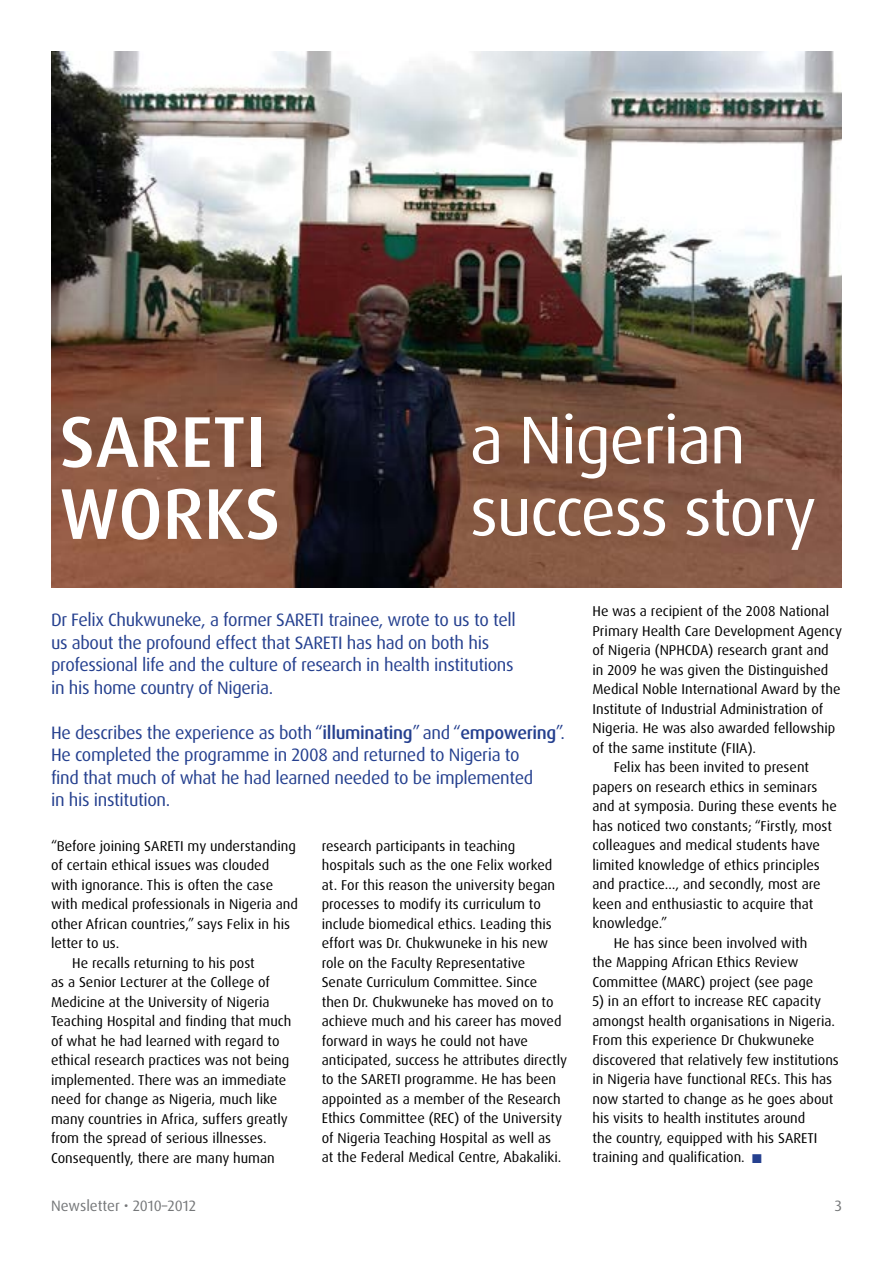
<style>
.page{position:relative;width:893px;height:1263px;background:#fff}
.page>*{position:absolute;margin:0;border:0;box-sizing:border-box;transform-origin:0 0}
.t1{font:500 72px/72px "Dax Pro";color:#fff}
.t2{font:67.5px/72px "Dax Pro";letter-spacing:-.025em;color:#fff}
.t3{font:18px/22.5px "Dax Pro";letter-spacing:-.02em;color:#25408f}
.t4{font:15px "Dax Pro";color:#757779}
.t5{font:14.25px/19.5px "Dax Pro";color:#000}
.s1{font-weight:500}
.s2{color:#25408f}
</style>
<div class="page">
<img style="left:51px;top:51px;width:791px;height:536px">
<h1 class="t1" style="left:60px;top:406px;width:222px">SARETI<br>WORKS</h1>
<h2 class="t2" style="left:470px;top:404px;width:348px">a Nigerian success story</h2>
<p class="t3" style="left:51px;top:609px;width:466px">Dr Felix Chukwuneke, a former SARETI trainee, wrote to us to tell us about the profound effect that SARETI has had on both his professional life and the culture of research in health institutions in his home country of Nigeria.</p>
<p class="t3" style="left:51px;top:721px;width:515px">He describes the experience as both “<span class="s1">illuminating</span>” and “<span class="s1">empowering</span>”.<br>He completed the programme in 2008 and returned to Nigeria to<br>find that much of what he had learned needed to be implemented<br>in his institution.</p>
<p class="t5" style="left:51px;top:836px;width:246px">“Before joining SARETI my understanding</p>
<p class="t5" style="left:51px;top:855px;width:220px">of certain ethical issues was clouded</p>
<p class="t5" style="left:51px;top:875px;width:224px">with ignorance. This is often the case</p>
<p class="t5" style="left:51px;top:894px;width:249px">with medical professionals in Nigeria and</p>
<p class="t5" style="left:51px;top:914px;width:241px">other African countries,” says Felix in his</p>
<p class="t5" style="left:51px;top:933px;width:70px">letter to us.</p>
<p class="t5" style="left:72px;top:953px;width:184px">He recalls returning to his post</p>
<p class="t5" style="left:51px;top:972px;width:220px">as a Senior Lecturer at the College of</p>
<p class="t5" style="left:51px;top:992px;width:220px">Medicine at the University of Nigeria</p>
<p class="t5" style="left:51px;top:1011px;width:242px">Teaching Hospital and finding that much</p>
<p class="t5" style="left:51px;top:1031px;width:230px">of what he had learned with regard to</p>
<p class="t5" style="left:51px;top:1050px;width:240px">ethical research practices was not being</p>
<p class="t5" style="left:51px;top:1070px;width:237px">implemented. There was an immediate</p>
<p class="t5" style="left:51px;top:1089px;width:228px">need for change as Nigeria, much like</p>
<p class="t5" style="left:51px;top:1109px;width:238px">many countries in Africa, suffers greatly</p>
<p class="t5" style="left:51px;top:1128px;width:217px">from the spread of serious illnesses.</p>
<p class="t5" style="left:51px;top:1148px;width:225px">Consequently, there are many human</p>
<p class="t5" style="left:322px;top:836px;width:247px">research participants in teaching hospitals such as the one Felix worked at. For this reason the university began processes to modify its curriculum to include biomedical ethics. Leading this effort was Dr. Chukwuneke in his new role on the Faculty Representative Senate Curriculum Committee. Since then Dr. Chukwuneke has moved on to achieve much and his career has moved forward in ways he could not have anticipated, success he attributes directly to the SARETI programme. He has been appointed as a member of the Research Ethics Committee (REC) of the University of Nigeria Teaching Hospital as well as<br>at the Federal Medical Centre, Abakaliki.</p>
<p class="t5" style="left:592px;top:602px;width:238px">He was a recipient of the 2008 National</p>
<p class="t5" style="left:592px;top:621px;width:251px">Primary Health Care Development Agency</p>
<p class="t5" style="left:592px;top:641px;width:238px">of Nigeria (NPHCDA) research grant and</p>
<p class="t5" style="left:592px;top:660px;width:237px">in 2009 he was given the Distinguished</p>
<p class="t5" style="left:592px;top:680px;width:249px">Medical Noble International Award by the</p>
<p class="t5" style="left:592px;top:699px;width:232px">Institute of Industrial Administration of</p>
<p class="t5" style="left:592px;top:719px;width:244px">Nigeria. He was also awarded fellowship</p>
<p class="t5" style="left:592px;top:738px;width:165px">of the same institute (FIIA).</p>
<p class="t5" style="left:614px;top:758px;width:197px">Felix has been invited to present</p>
<p class="t5" style="left:592px;top:777px;width:227px">papers on research ethics in seminars</p>
<p class="t5" style="left:592px;top:797px;width:246px">and at symposia. During these events he</p>
<p class="t5" style="left:592px;top:816px;width:241px">has noticed two constants; “Firstly, most</p>
<p class="t5" style="left:592px;top:836px;width:229px">colleagues and medical students have</p>
<p class="t5" style="left:592px;top:855px;width:229px">limited knowledge of ethics principles</p>
<p class="t5" style="left:592px;top:875px;width:230px">and practice…, and secondly, most are</p>
<p class="t5" style="left:592px;top:894px;width:222px">keen and enthusiastic to acquire that</p>
<p class="t5" style="left:592px;top:914px;width:76px">knowledge.”</p>
<p class="t5" style="left:614px;top:933px;width:195px">He has since been involved with</p>
<p class="t5" style="left:592px;top:953px;width:207px">the Mapping African Ethics Review</p>
<p class="t5" style="left:592px;top:972px;width:222px">Committee (MARC) project (see page</p>
<p class="t5" style="left:592px;top:992px;width:248px">5) in an effort to increase REC capacity amongst health organisations in Nigeria.<br>From this experience Dr Chukwuneke discovered that relatively few institutions in Nigeria have functional RECs. This has now started to change as he goes about his visits to health institutes around<br>the country, equipped with his SARETI training and qualification. <span class="s2">■</span></p>
<p class="t4" style="left:51px;top:1196px;width:147px">Newsletter • 2010–2012</p>
<p class="t4" style="left:835px;top:1196px;width:9px">3</p>
</div>
